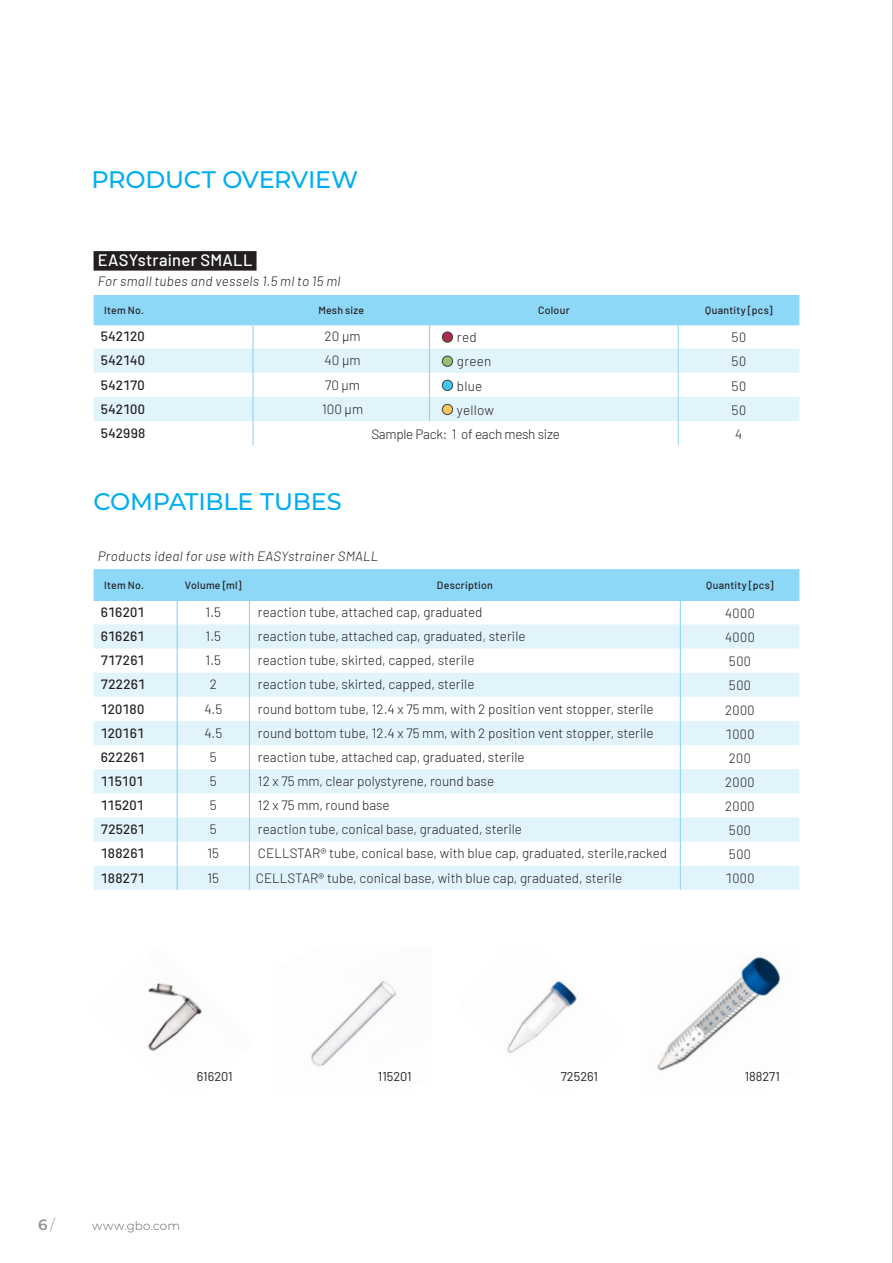
<style>
.page{position:relative;width:893px;height:1263px;background:#fff}
.page>*{position:absolute;margin:0;border:0;box-sizing:border-box;transform-origin:0 0}
.Headline_1____16pt{font:500 24px "Montserrat";letter-spacing:-.01em;color:#00aeef}
.Table_Product_brand{font:500 16.5px "Barlow";letter-spacing:.02em;color:#fff}
.t1{font:600 15px "Montserrat";color:#939598}
.Table_Body____left_j{font:300 13.5px "Barlow";color:#231f20}
.Table_Body_item_numb{font:500 13.5px "Barlow";letter-spacing:.02em;color:#231f20}
.Table_Common_feature{font:italic 300 13.5px "Barlow";letter-spacing:.025em;color:#231f20}
.Table_Body____centre{font:300 13.5px "Barlow";letter-spacing:.02em;color:#231f20}
.Table_Body____left_j-2{font:300 13.5px "Barlow";letter-spacing:-.02em;color:#231f20}
.t2{font:12.75px "Barlow";color:#231f20}
.t3{font:300 12px "Montserrat";letter-spacing:.01em;color:#636366}
.Table_Header____cent{font:500 10.5px "Barlow";letter-spacing:.025em;color:#231f20}
.Table_Header____left{font:500 10.5px "Barlow";letter-spacing:.025em;color:#231f20}
.s1{font-size:12.75px}
.s2{font-weight:300}
</style>
<div class="page">
<img style="left:507px;top:981px;width:70px;height:72px">
<img style="left:311px;top:981px;width:85px;height:86px">
<img style="left:657px;top:957px;width:124px;height:114px">
<img style="left:148px;top:983px;width:54px;height:68px">
<div style="left:94px;top:251px;width:163px;height:20px;background:#231f20"></div>
<svg style="left:94px;top:295px;width:705px;height:150px"></svg>
<hr style="left:252px;top:421px;width:2px;height:24px;background:#89d6f7">
<div style="left:442px;top:332px;width:11px;height:10px;background:#a72e44;border-radius:50%"></div>
<div style="left:442px;top:332px;width:11px;height:10px;border:1px solid #3e3e3f;border-radius:50%"></div>
<div style="left:442px;top:356px;width:11px;height:10px;background:#90c472;border-radius:50%"></div>
<div style="left:442px;top:356px;width:11px;height:10px;border:1px solid #3e3e3f;border-radius:50%"></div>
<div style="left:442px;top:380px;width:11px;height:10px;background:#40c7f4;border-radius:50%"></div>
<div style="left:442px;top:380px;width:11px;height:11px;border:1px solid #3e3e3f;border-radius:50%"></div>
<div style="left:442px;top:404px;width:11px;height:11px;background:#fec75a;border-radius:50%"></div>
<div style="left:442px;top:404px;width:11px;height:11px;border:1px solid #3e3e3f;border-radius:50%"></div>
<svg style="left:94px;top:569px;width:705px;height:321px"></svg>
<hr style="left:892px;top:0;width:1px;height:1263px;background:#939598">
<p class="Headline_1____16pt" style="left:91px;top:162px;width:268px">PRODUCT OVERVIEW</p>
<p class="Table_Product_brand" style="left:98px;top:248px;width:156px">EASYstrainer SMALL</p>
<p class="Table_Common_feature" style="left:98px;top:272px;width:244px">For small tubes and vessels 1.5 ml to 15 ml</p>
<p class="Table_Header____left" style="left:104px;top:302px;width:41px">Item No.</p>
<p class="Table_Header____cent" style="left:318px;top:302px;width:47px">Mesh size</p>
<p class="Table_Header____cent" style="left:538px;top:302px;width:33px">Colour</p>
<p class="Table_Header____cent" style="left:705px;top:302px;width:69px">Quantity [pcs]</p>
<p class="Table_Body_item_numb" style="left:101px;top:327px;width:45px">542120</p>
<p class="Table_Body____left_j" style="left:325px;top:327px;width:37px">20 μm</p>
<p class="Table_Body____left_j" style="left:457px;top:328px;width:21px">red</p>
<p class="Table_Body____centre" style="left:732px;top:328px;width:16px">50</p>
<p class="Table_Body_item_numb" style="left:101px;top:351px;width:46px">542140</p>
<p class="Table_Body____left_j" style="left:325px;top:351px;width:38px">40 μm</p>
<p class="Table_Body____left_j" style="left:457px;top:352px;width:36px">green</p>
<p class="Table_Body____centre" style="left:732px;top:352px;width:16px">50</p>
<p class="Table_Body_item_numb" style="left:101px;top:375px;width:46px">542170</p>
<p class="Table_Body____left_j" style="left:325px;top:375px;width:37px">70 μm</p>
<p class="Table_Body____left_j" style="left:457px;top:376px;width:27px">blue</p>
<p class="Table_Body____centre" style="left:732px;top:376px;width:16px">50</p>
<p class="Table_Body_item_numb" style="left:101px;top:399px;width:46px">542100</p>
<p class="Table_Body____left_j" style="left:322px;top:399px;width:43px">100 μm</p>
<p class="Table_Body____left_j" style="left:457px;top:400px;width:39px">yellow</p>
<p class="Table_Body____centre" style="left:732px;top:400px;width:16px">50</p>
<p class="Table_Body_item_numb" style="left:101px;top:423px;width:46px">542998</p>
<p class="Table_Body____left_j-2" style="left:371px;top:424px;width:190px">Sample Pack: 1 of each mesh size</p>
<p class="Table_Body____centre" style="left:735px;top:424px;width:9px">4</p>
<p class="Headline_1____16pt" style="left:94px;top:485px;width:250px">COMPATIBLE TUBES</p>
<p class="Table_Common_feature" style="left:98px;top:546px;width:282px">Products ideal for use with EASYstrainer SMALL</p>
<p class="Table_Header____left" style="left:104px;top:577px;width:41px">Item No.</p>
<p class="Table_Header____cent" style="left:185px;top:577px;width:58px">Volume [ml]</p>
<p class="Table_Header____cent" style="left:437px;top:577px;width:57px">Description</p>
<p class="Table_Header____cent" style="left:706px;top:577px;width:69px">Quantity [pcs]</p>
<p class="Table_Body_item_numb" style="left:101px;top:602px;width:45px">616201</p>
<p class="Table_Body____left_j" style="left:206px;top:602px;width:17px">1.5</p>
<p class="Table_Body____left_j" style="left:258px;top:602px;width:226px">reaction tube, attached cap, graduated</p>
<p class="Table_Body____centre" style="left:725px;top:603px;width:31px">4000</p>
<p class="Table_Body_item_numb" style="left:101px;top:626px;width:45px">616261</p>
<p class="Table_Body____left_j" style="left:206px;top:627px;width:17px">1.5</p>
<p class="Table_Body____left_j" style="left:258px;top:627px;width:269px">reaction tube, attached cap, graduated, sterile</p>
<p class="Table_Body____centre" style="left:725px;top:628px;width:31px">4000</p>
<p class="Table_Body_item_numb" style="left:101px;top:651px;width:46px">717261</p>
<p class="Table_Body____left_j" style="left:206px;top:651px;width:17px">1.5</p>
<p class="Table_Body____left_j" style="left:258px;top:651px;width:218px">reaction tube, skirted, capped, sterile</p>
<p class="Table_Body____centre" style="left:729px;top:652px;width:24px">500</p>
<p class="Table_Body_item_numb" style="left:101px;top:675px;width:46px">722261</p>
<p class="Table_Body____left_j" style="left:210px;top:675px;width:9px">2</p>
<p class="Table_Body____left_j" style="left:258px;top:675px;width:218px">reaction tube, skirted, capped, sterile</p>
<p class="Table_Body____centre" style="left:729px;top:676px;width:24px">500</p>
<p class="Table_Body_item_numb" style="left:101px;top:699px;width:45px">120180</p>
<p class="Table_Body____left_j" style="left:204px;top:699px;width:19px">4.5</p>
<p class="Table_Body____left_j" style="left:258px;top:699px;width:397px">round bottom tube, 12.4 x 75 mm, with 2 position vent stopper, sterile</p>
<p class="Table_Body____centre" style="left:725px;top:700px;width:31px">2000</p>
<p class="Table_Body_item_numb" style="left:101px;top:723px;width:45px">120161</p>
<p class="Table_Body____left_j" style="left:204px;top:723px;width:19px">4.5</p>
<p class="Table_Body____left_j" style="left:258px;top:723px;width:397px">round bottom tube, 12.4 x 75 mm, with 2 position vent stopper, sterile</p>
<p class="Table_Body____centre" style="left:725px;top:724px;width:31px">1000</p>
<p class="Table_Body_item_numb" style="left:101px;top:747px;width:46px">622261</p>
<p class="Table_Body____left_j" style="left:210px;top:747px;width:8px">5</p>
<p class="Table_Body____left_j" style="left:258px;top:747px;width:268px">reaction tube<span class="s1">,</span> attached cap, graduated<span class="s1">,</span> sterile</p>
<p class="Table_Body____centre" style="left:729px;top:748px;width:23px">200</p>
<p class="Table_Body_item_numb" style="left:101px;top:771px;width:44px">115101</p>
<p class="Table_Body____left_j" style="left:210px;top:771px;width:8px">5</p>
<p class="Table_Body____left_j" style="left:258px;top:771px;width:238px">12 x 75 mm, clear polystyrene, round base</p>
<p class="Table_Body____centre" style="left:725px;top:772px;width:31px">2000</p>
<p class="Table_Body_item_numb" style="left:101px;top:795px;width:45px">115201</p>
<p class="Table_Body____left_j" style="left:210px;top:795px;width:8px">5</p>
<p class="Table_Body____left_j" style="left:258px;top:795px;width:133px">12 x 75 mm, round base</p>
<p class="Table_Body____centre" style="left:725px;top:796px;width:31px">2000</p>
<p class="Table_Body_item_numb" style="left:101px;top:819px;width:46px">725261</p>
<p class="Table_Body____left_j" style="left:210px;top:820px;width:8px">5</p>
<p class="Table_Body____left_j" style="left:258px;top:820px;width:266px">reaction tube, conical base, graduated, sterile</p>
<p class="Table_Body____centre" style="left:729px;top:821px;width:24px">500</p>
<p class="Table_Body_item_numb" style="left:101px;top:844px;width:46px">188261</p>
<p class="Table_Body____left_j" style="left:208px;top:844px;width:13px">15</p>
<p class="Table_Body____left_j" style="left:258px;top:844px;width:411px">CELLSTAR® tube, conical base, with blue cap, graduated, sterile,racked</p>
<p class="Table_Body____centre" style="left:729px;top:845px;width:24px">500</p>
<p class="Table_Body_item_numb" style="left:101px;top:868px;width:46px">188271</p>
<p class="Table_Body____left_j" style="left:208px;top:868px;width:13px">15</p>
<p class="Table_Body____left_j" style="left:256px;top:869px;width:368px">CELLSTAR® tube, conical base, with blue cap, graduated, sterile</p>
<p class="Table_Body____centre" style="left:725px;top:869px;width:31px">1000</p>
<p class="t2" style="left:197px;top:1067px;width:37px">616201</p>
<p class="t2" style="left:378px;top:1067px;width:35px">115201</p>
<p class="t2" style="left:561px;top:1067px;width:39px">725261</p>
<p class="t2" style="left:745px;top:1067px;width:37px">188271</p>
<p class="t1" style="left:38px;top:1214px;width:18px">6 <span class="s2">/</span></p>
<p class="t3" style="left:92px;top:1218px;width:89px">www.gbo.com</p>
</div>
